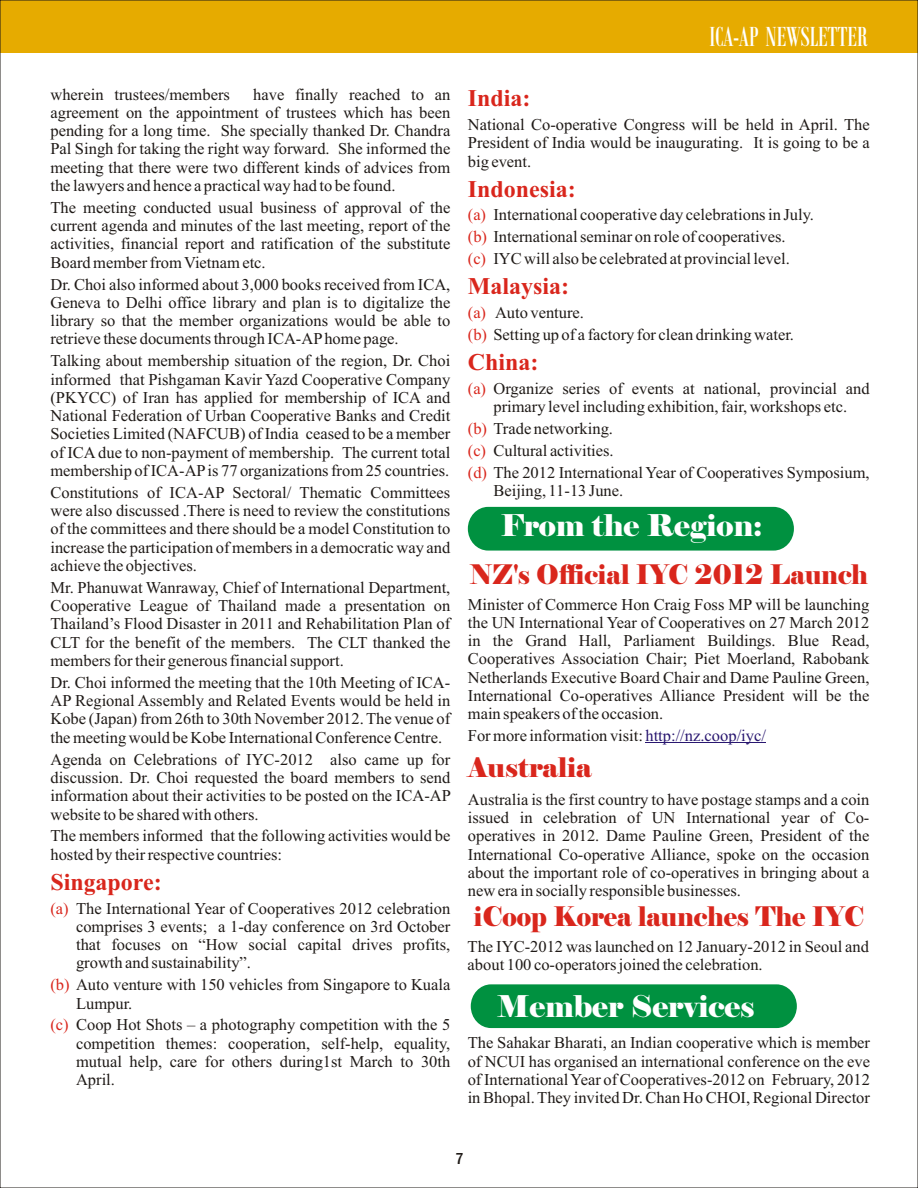
<style>
.page{position:relative;width:918px;height:1188px;background:#fff}
.page>*{position:absolute;margin:0;border:0;box-sizing:border-box;transform-origin:0 0}
.t1{font:30px "Elephant";color:#fff}
.t2{font:30px "Bodoni MT Condensed";letter-spacing:-.005em;color:#fff;scale:.92 1}
.t3{font:27px "Elephant";color:#d9261c;scale:.93 1}
.t4{font:27px "Elephant";color:#d9261c}
.t5{font:700 24px "Times New Roman";color:#d9261c}
.t6{font:16.5px/18.3px "Times New Roman";color:#1f1a17;text-align:justify}
.t7{font:16.5px "Franklin Gothic Medium Cond";color:#1f1a17}
.s1{color:#d9261c}
.s2{color:#291770}
</style>
<div class="page">
<div style="left:0;top:0;width:918px;height:53px;background:#e6ab00"></div>
<div style="left:468px;top:507px;width:326px;height:44px;background:#009140;border-radius:21px"></div>
<hr style="left:645px;top:743px;width:121px;height:1px;background:#291770">
<div style="left:471px;top:984px;width:326px;height:44px;background:#009140;border-radius:21px"></div>
<h1 class="t2" style="left:709px;top:26px;width:173px">ICA-AP NEWSLETTER</h1>
<p class="t6" style="left:50px;top:86px;width:401px;text-indent:203px">have finally reached to an agreement on the appointment of trustees which has been pending for a long time. She specially thanked Dr. Chandra Pal Singh for taking the right way forward. She informed the meeting that there were two different kinds of advices from the lawyers and hence a practical way had to be found.</p>
<p class="t6" style="left:50px;top:200px;width:401px">The meeting conducted usual business of approval of the current agenda and minutes of the last meeting, report of the activities, financial report and ratification of the substitute Board member from Vietnam etc.</p>
<p class="t6" style="left:50px;top:276px;width:401px">Dr. Choi also informed about 3,000 books received from ICA, Geneva to Delhi office library and plan is to digitalize the library so that the member organizations would be able to retrieve these documents through ICA-AP home page.</p>
<p class="t6" style="left:50px;top:353px;width:401px">Talking about membership situation of the region, Dr. Choi informed that Pishgaman Kavir Yazd Cooperative Company (PKYCC) of Iran has applied for membership of ICA and National Federation of Urban Cooperative Banks and Credit Societies Limited (NAFCUB) of India ceased to be a member of ICA due to non-payment of membership. The current total membership of ICA-AP is 77 organizations from 25 countries.</p>
<p class="t6" style="left:50px;top:485px;width:401px">Constitutions of ICA-AP Sectoral/ Thematic Committees were also discussed .There is need to review the constitutions of the committees and there should be a model Constitution to increase the participation of members in a democratic way and achieve the objectives.</p>
<p class="t6" style="left:50px;top:580px;width:401px">Mr. Phanuwat Wanraway, Chief of International Department, Cooperative League of Thailand made a presentation on Thailand’s Flood Disaster in 2011 and Rehabilitation Plan of CLT for the benefit of the members. The CLT thanked the members for their generous financial support.</p>
<p class="t6" style="left:50px;top:675px;width:401px">Dr. Choi informed the meeting that the 10th Meeting of ICA-AP Regional Assembly and Related Events would be held in Kobe (Japan) from 26th to 30th November 2012. The venue of the meeting would be Kobe International Conference Centre.</p>
<p class="t6" style="left:50px;top:752px;width:402px">Agenda on Celebrations of IYC-2012 also came up for discussion. Dr. Choi requested the board members to send information about their activities to be posted on the ICA-AP website to be shared with others.</p>
<p class="t6" style="left:50px;top:828px;width:401px">The members informed that the following activities would be hosted by their respective countries:</p>
<p class="t6" style="left:76px;top:900px;width:376px;text-indent:-26px"><span class="s1">(a)</span> The International Year of Cooperatives 2012 celebration comprises 3 events; a 1-day conference on 3rd October that focuses on “How social capital drives profits, growth and sustainability”.</p>
<p class="t6" style="left:76px;top:977px;width:376px;text-indent:-26px"><span class="s1">(b)</span> Auto venture with 150 vehicles from Singapore to Kuala<br>Lumpur.</p>
<p class="t6" style="left:76px;top:1017px;width:376px;text-indent:-26px"><span class="s1">(c)</span> Coop Hot Shots – a photography competition with the 5 competition themes: cooperation, self-help, equality, mutual help, care for others during1st March to 30th April.</p>
<p class="t6" style="left:50px;top:86px;width:181px">wherein trustees/members</p>
<h3 class="t5" style="left:50px;top:874px;width:113px">Singapore:</h3>
<h3 class="t5" style="left:468px;top:90px;width:64px">India:</h3>
<p class="t6" style="left:468px;top:117px;width:403px">National Co-operative Congress will be held in April. The President of India would be inaugurating. It is going to be a big event.</p>
<h3 class="t5" style="left:468px;top:181px;width:110px">Indonesia:</h3>
<p class="t6" style="left:468px;top:206px;width:348px;line-height:21.9px;text-align:left"><span class="s1">(a)</span> International cooperative day celebrations in July. <span class="s1">(b)</span> International seminar on role of cooperatives.<br><span class="s1">(c)</span> IYC will also be celebrated at provincial level.</p>
<h3 class="t5" style="left:468px;top:278px;width:103px">Malaysia:</h3>
<p class="t6" style="left:468px;top:303px;width:328px;line-height:21.9px"><span class="s1">(a)<br>(b)</span> Setting up of a factory for clean drinking water.</p>
<h3 class="t5" style="left:468px;top:354px;width:72px">China:</h3>
<p class="t6" style="left:468px;top:381px;width:403px"><span class="s1">(a)</span> Organize series of events at national, provincial and</p>
<p class="t6" style="left:468px;top:419px;width:403px;line-height:21.9px;text-align:left"><span class="s1">(b)</span> Trade networking.<br><span class="s1">(c)</span> Cultural activities.<br><span class="s1">(d)</span> The 2012 International Year of Cooperatives Symposium,</p>
<p class="t6" style="left:495px;top:305px;width:91px">Auto venture.</p>
<p class="t6" style="left:493px;top:399px;width:355px">primary level including exhibition, fair, workshops etc.</p>
<p class="t6" style="left:493px;top:483px;width:131px">Beijing, 11-13 June.</p>
<h1 class="t1" style="left:501px;top:507px;width:263px">From the Region:</h1>
<h2 class="t3" style="left:470px;top:559px;width:429px">NZ's Official IYC 2012 Launch</h2>
<p class="t6" style="left:468px;top:596px;width:403px">Minister of Commerce Hon Craig Foss MP will be launching the UN International Year of Cooperatives on 27 March 2012 in the Grand Hall, Parliament Buildings. Blue Read, Cooperatives Association Chair; Piet Moerland, Rabobank Netherlands Executive Board Chair and Dame Pauline Green, International Co-operatives Alliance President will be the main speakers of the occasion.</p>
<p class="t6" style="left:468px;top:728px;width:300px">For more information visit:<span class="s2">http://nz.coop/iyc/</span></p>
<h2 class="t4" style="left:468px;top:751px;width:125px">Australia</h2>
<p class="t6" style="left:468px;top:792px;width:403px">Australia is the first country to have postage stamps and a coin issued in celebration of UN International year of Co&shy;operatives in 2012. Dame Pauline Green, President of the International Co-operative Alliance, spoke on the occasion about the important role of co-operatives in bringing about a new era in socially responsible businesses.</p>
<h2 class="t3" style="left:474px;top:900px;width:421px">iCoop Korea launches The IYC</h2>
<p class="t6" style="left:468px;top:939px;width:403px">The IYC-2012 was launched on 12 January-2012 in Seoul and about 100 co-operators joined the celebration.</p>
<h1 class="t1" style="left:497px;top:988px;width:259px">Member Services</h1>
<p class="t6" style="left:468px;top:1035px;width:404px">The Sahakar Bharati, an Indian cooperative which is member of NCUI has organised an international conference on the eve of International Year of Cooperatives-2012 on February, 2012 in Bhopal. They invited Dr. Chan Ho CHOI, Regional Director</p>
<p class="t7" style="left:455px;top:1152px;width:10px">7</p>
</div>
